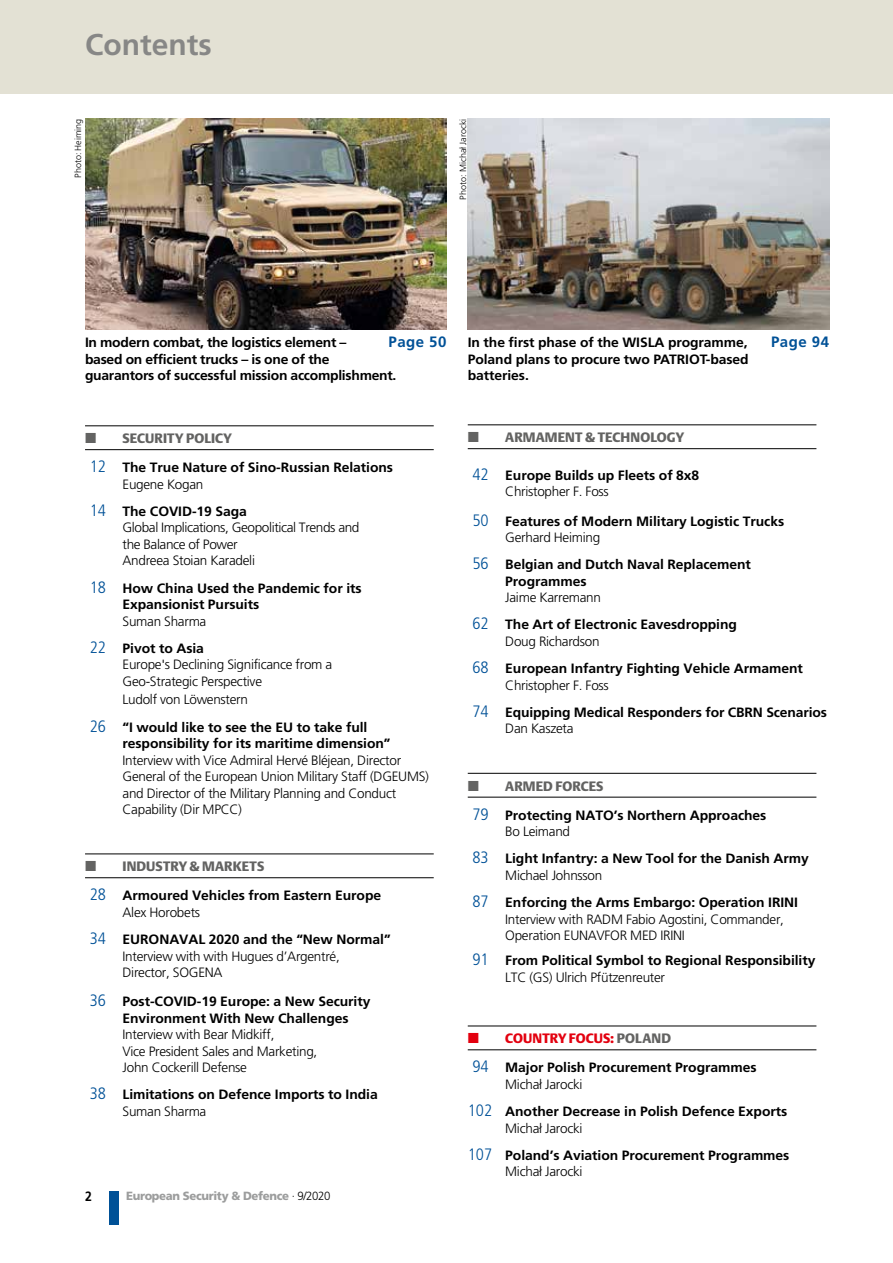
<style>
.page{position:relative;width:893px;height:1263px;background:#fff}
.page>*{position:absolute;margin:0;border:0;box-sizing:border-box;transform-origin:0 0}
.t1{font:700 30px "Frutiger LT Pro";color:#878786}
.t2{font:700 15px "Frutiger LT Pro";letter-spacing:.04em;color:#005197}
.t3{font:700 13.5px/16.5px "Frutiger";letter-spacing:-.005em;color:#000}
.t4{font:300 13.5px/16.5px "Frutiger LT Pro";letter-spacing:-.02em;color:#000}
.t5{font:700 13.5px/16.5px "Frutiger LT Pro";letter-spacing:-.005em;color:#000}
.t6{font:13.5px "DTL Argo ST Black";letter-spacing:.01em;color:#636362}
.t7{font:700 13.5px "Frutiger";letter-spacing:-.005em;color:#000;scale:.9 1}
.t8{font:900 11.85px "Frutiger LT Pro";letter-spacing:-.03em;color:#9c9d9d;scale:.96 1}
.t9{font:300 9px "Frutiger";color:#000}
.s1{font-family:"DTL Argo ST Black";font-weight:400;color:#636362}
.s2{font-weight:300;font-stretch:condensed;font-size:16.5px;color:#005197}
.s3{font-family:"Frutiger LT Pro";font-weight:300}
.s4{font-family:"Frutiger";font-stretch:condensed;font-size:16.5px;color:#005197}
.s5{font-family:"Frutiger";font-weight:700}
.s6{font-family:"Syntax";font-weight:400}
.s7{font-weight:300;color:#000}
.s8{font-family:"DTL Argo ST Black";font-weight:400;color:#e3000f}
</style>
<div class="page">
<div style="left:109px;top:1191px;width:10px;height:33px;background:#005197"></div>
<img style="left:85px;top:119px;width:361px;height:210px">
<img style="left:468px;top:119px;width:361px;height:210px">
<hr style="left:85px;top:426px;width:349px;height:1px;background:#000">
<hr style="left:85px;top:449px;width:349px;height:1px;background:#000">
<hr style="left:85px;top:854px;width:349px;height:1px;background:#000">
<hr style="left:85px;top:877px;width:349px;height:1px;background:#000">
<hr style="left:468px;top:425px;width:348px;height:1px;background:#000">
<hr style="left:468px;top:448px;width:348px;height:1px;background:#000">
<hr style="left:468px;top:773px;width:348px;height:1px;background:#000">
<hr style="left:468px;top:797px;width:348px;height:1px;background:#000">
<hr style="left:468px;top:1026px;width:348px;height:1px;background:#000">
<hr style="left:468px;top:1049px;width:348px;height:1px;background:#000">
<div style="left:0;top:0;width:893px;height:94px;background:#e3e1d4"></div>
<p class="t1" style="left:85px;top:27px;width:128px">Contents</p>
<p class="t9" style="left:73px;top:178px;width:61px;rotate:-90deg">Photo: Heiming</p>
<p class="t9" style="left:458px;top:200px;width:83px;rotate:-90deg">Photo: Michał Jarocki</p>
<p class="t3" style="left:85px;top:334px;width:263px">In modern combat, the logistics element –</p>
<p class="t2" style="left:389px;top:333px;width:59px">Page 50</p>
<p class="t3" style="left:85px;top:351px;width:313px">based on efficient trucks – is one of the guarantors of successful mission accomplishment.</p>
<p class="t3" style="left:90px;top:424px;width:305px;line-height:29.2px;text-indent:33px"><span class="s1">SECURITY POLICY<br></span><span class="s2">12</span> The True Nature of Sino-Russian Relations</p>
<p class="t3" style="left:90px;top:471px;width:159px;line-height:27.2px;text-indent:33px"><span class="s3">Eugene Kogan<br></span><span class="s2">14</span> The COVID-19 Saga</p>
<p class="t4" style="left:123px;top:520px;width:238px">Global Implications, Geopolitical Trends and the Balance of Power<br>Andreea Stoian Karadeli</p>
<p class="t3" style="left:123px;top:580px;width:241px;text-indent:-33px"><span class="s2">18</span> How China Used the Pandemic for its<br>Expansionist Pursuits<br><span class="s3">Suman Sharma</span></p>
<p class="t4" style="left:123px;top:640px;width:211px;text-indent:-33px"><span class="s4">22</span> <span class="s5">Pivot to Asia<br></span>Europe<span class="s6">'</span>s Declining Significance from a<br>Geo-Strategic Perspective</p>
<p class="t3" style="left:90px;top:686px;width:279px;line-height:27.2px;text-indent:33px"><span class="s3">Ludolf von Löwenstern<br></span><span class="s2">26</span> “I would like to see the EU to take full</p>
<p class="t4" style="left:123px;top:735px;width:308px"><span class="s5">responsibility for its maritime dimension” </span>Interview with Vice Admiral Hervé Bléjean, Director General of the European Union Military Staff (DGEUMS) and Director of the Military Planning and Conduct Capability (Dir MPCC)</p>
<p class="t3" style="left:90px;top:852px;width:293px;line-height:29.2px;text-indent:33px"><span class="s1">INDUSTRY &amp; MARKETS<br></span><span class="s2">28</span> Armoured Vehicles from Eastern Europe</p>
<p class="t3" style="left:90px;top:899px;width:302px;line-height:27.2px;text-indent:33px"><span class="s3">Alex Horobets<br></span><span class="s2">34</span> EURONAVAL 2020 and the “New Normal”</p>
<p class="t4" style="left:123px;top:948px;width:219px">Interview with with Hugues d’Argentré,<br>Director, SOGENA</p>
<p class="t4" style="left:123px;top:993px;width:249px;text-indent:-33px"><span class="s4">36</span> <span class="s5">Post-COVID-19 Europe: a New Security<br>Environment With New Challenges<br></span>Interview with Bear Midkiff,<br>Vice President Sales and Marketing,<br>John Cockerill Defense</p>
<p class="t3" style="left:123px;top:1086px;width:257px;text-indent:-33px"><span class="s2">38</span> Limitations on Defence Imports to India<br><span class="s3">Suman Sharma</span></p>
<p class="t7" style="left:85px;top:1189px;width:9px">2</p>
<p class="t8" style="left:126px;top:1189px;width:214px">European Security &amp; Defence <span class="s7">· 9/2020</span></p>
<p class="t5" style="left:468px;top:334px;width:281px">In the first phase of the WISLA programme,</p>
<p class="t2" style="left:771px;top:333px;width:59px">Page 94</p>
<p class="t5" style="left:468px;top:351px;width:282px">Poland plans to procure two PATRIOT-based batteries.</p>
<p class="t6" style="left:505px;top:429px;width:180px">ARMAMENT &amp; TECHNOLOGY</p>
<p class="t3" style="left:505px;top:467px;width:196px;text-indent:-33px"><span class="s2">42</span> Europe Builds up Fleets of 8x8<br><span class="s3">Christopher F. Foss</span></p>
<p class="t3" style="left:505px;top:513px;width:280px;text-indent:-33px"><span class="s2">50</span> Features of Modern Military Logistic Trucks<br><span class="s3">Gerhard Heiming</span></p>
<p class="t3" style="left:505px;top:556px;width:247px;text-indent:-33px"><span class="s2">56</span> Belgian and Dutch Naval Replacement<br>Programmes<br><span class="s3">Jaime Karremann</span></p>
<p class="t3" style="left:505px;top:616px;width:233px;text-indent:-33px"><span class="s2">62</span> The Art of Electronic Eavesdropping<br><span class="s3">Doug Richardson</span></p>
<p class="t3" style="left:505px;top:660px;width:299px;text-indent:-33px"><span class="s2">68</span> European Infantry Fighting Vehicle Armament<br><span class="s3">Christopher F. Foss</span></p>
<p class="t3" style="left:505px;top:704px;width:323px;text-indent:-33px"><span class="s2">74</span> Equipping Medical Responders for CBRN Scenarios<br><span class="s3">Dan Kaszeta</span></p>
<p class="t3" style="left:472px;top:771px;width:295px;line-height:29.2px;text-indent:33px"><span class="s1">ARMED FORCES<br></span><span class="s2">79</span> Protecting NATO’s Northern Approaches</p>
<p class="t3" style="left:472px;top:818px;width:338px;line-height:27.2px;text-indent:33px"><span class="s3">Bo Leimand<br></span><span class="s2">83</span> Light Infantry: a New Tool for the Danish Army</p>
<p class="t3" style="left:472px;top:862px;width:327px;line-height:27.2px;text-indent:33px"><span class="s3">Michael Johnsson<br></span><span class="s2">87</span> Enforcing the Arms Embargo: Operation IRINI</p>
<p class="t4" style="left:505px;top:911px;width:280px">Interview with RADM Fabio Agostini, Commander,<br>Operation EUNAVFOR MED IRINI</p>
<p class="t3" style="left:505px;top:952px;width:312px;text-indent:-33px"><span class="s2">91</span> From Political Symbol to Regional Responsibility<br><span class="s3">LTC (GS) Ulrich Pfützenreuter</span></p>
<p class="t3" style="left:472px;top:1024px;width:286px;line-height:29.2px;text-indent:33px"><span class="s8">COUNTRY FOCUS:</span> <span class="s1">POLAND<br></span><span class="s2">94</span> Major Polish Procurement Programmes</p>
<p class="t3" style="left:468px;top:1071px;width:321px;line-height:27.2px;text-indent:37px"><span class="s3">Michał Jarocki<br></span><span class="s2">102</span> Another Decrease in Polish Defence Exports</p>
<p class="t3" style="left:468px;top:1114px;width:323px;line-height:27.2px;text-indent:37px"><span class="s3">Michał Jarocki<br></span><span class="s2">107</span> Poland’s Aviation Procurement Programmes</p>
<p class="t4" style="left:505px;top:1163px;width:79px">Michał Jarocki</p>
</div>
